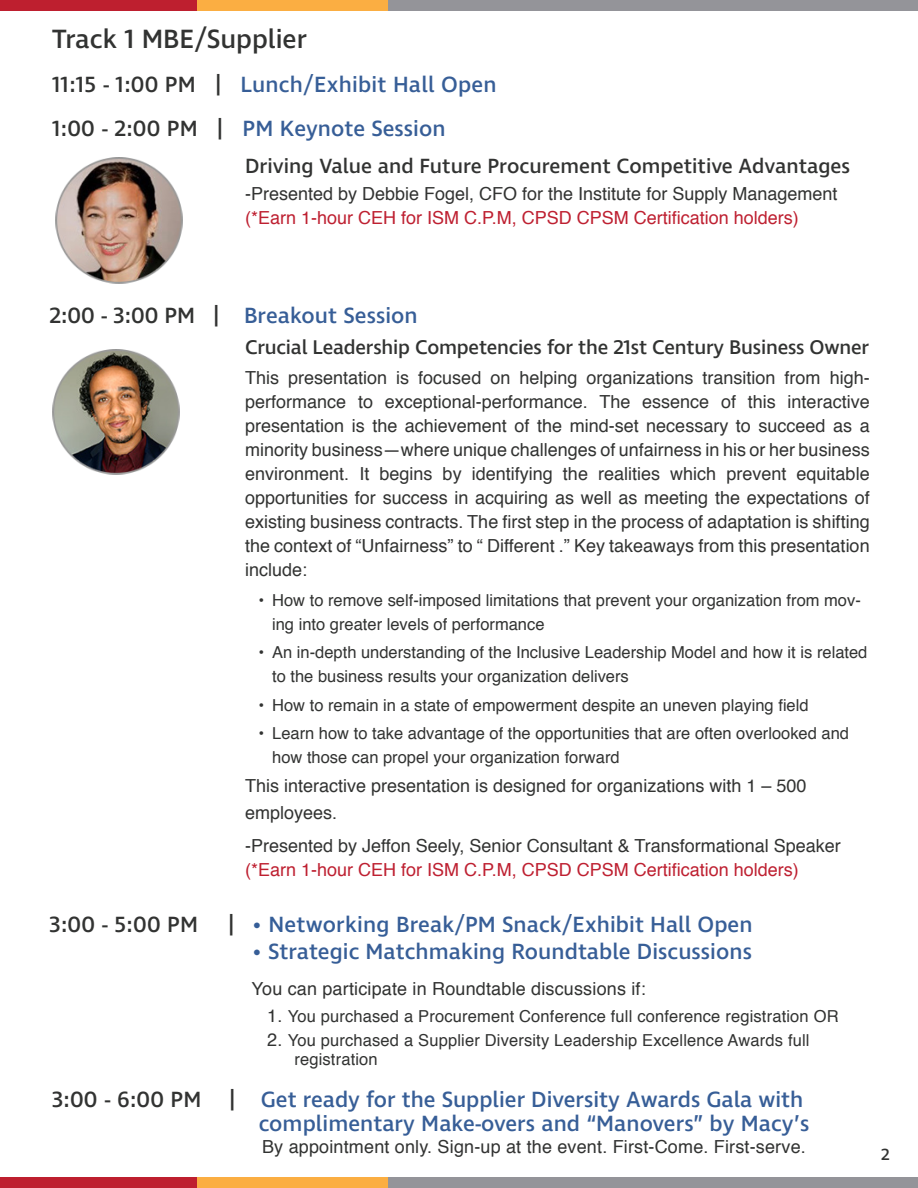
<style>
.page{position:relative;width:918px;height:1188px;background:#fff}
.page>*{position:absolute;margin:0;border:0;box-sizing:border-box;transform-origin:0 0}
.t1{font:500 27px "Ingra";color:#323332}
.t2{font:500 22.5px "Ingra";letter-spacing:.005em;color:#375e97}
.t3{font:500 22.5px "Ingra";color:#323332}
.t4{font:500 21px "Ingra";color:#323332}
.t5{font:500 20.25px "Ingra";letter-spacing:-.01em;color:#323332}
.t6{font:18px/24px "Helvetica";color:#323332;text-align:justify}
.t7{font:18px "Helvetica";color:#be2031}
.t8{font:16.5px/24px "Helvetica";color:#323332}
.t9{font:500 16.5px "Ingra";color:#323332}
.s1{color:#323332}
.s2{color:#355e98}
.s3{font-size:18px}
</style>
<div class="page">
<div style="left:197px;top:0;width:193px;height:11px;background:#fbae42"></div>
<div style="left:0;top:0;width:197px;height:11px;background:#be1f2f"></div>
<div style="left:389px;top:0;width:529px;height:11px;background:#949499"></div>
<div style="left:197px;top:1177px;width:193px;height:11px;background:#fbae42"></div>
<div style="left:0;top:1177px;width:197px;height:11px;background:#be1f2f"></div>
<div style="left:389px;top:1177px;width:529px;height:11px;background:#949499"></div>
<img style="left:52px;top:349px;width:128px;height:126px">
<img style="left:55px;top:157px;width:128px;height:127px">
<p class="t1" style="left:52px;top:22px;width:257px">Track 1 MBE/Supplier</p>
<p class="t2" style="left:52px;top:70px;width:446px"><span class="s1">11:15 - 1:00 PM |</span> Lunch/Exhibit Hall Open</p>
<p class="t2" style="left:52px;top:114px;width:395px"><span class="s1">1:00 - 2:00 PM |</span> PM Keynote Session</p>
<p class="t4" style="left:245px;top:153px;width:607px">Driving Value and Future Procurement Competitive Advantages</p>
<p class="t6" style="left:245px;top:182px;width:594px">-Presented by Debbie Fogel, CFO for the Institute for Supply Management</p>
<p class="t7" style="left:245px;top:204px;width:555px">(*Earn 1-hour CEH for ISM C.P.M, CPSD CPSM Certification holders)</p>
<p class="t2" style="left:50px;top:302px;width:370px"><span class="s1">2:00 - 3:00 PM |</span> Breakout Session</p>
<p class="t5" style="left:245px;top:334px;width:626px">Crucial Leadership Competencies for the 21st Century Business Owner</p>
<p class="t6" style="left:245px;top:366px;width:626px">This presentation is focused on helping organizations transition from high&shy;performance to exceptional-performance. The essence of this interactive presentation is the achievement of the mind-set necessary to succeed as a minority business—where unique challenges of unfairness in his or her business environment. It begins by identifying the realities which prevent equitable opportunities for success in acquiring as well as meeting the expectations of existing business contracts. The first step in the process of adaptation is shifting the context of “Unfairness” to “ Different .” Key takeaways from this presentation include:</p>
<p class="t8" style="left:272px;top:588px;width:590px;text-indent:-14px">• How to remove self-imposed limitations that prevent your organization from mov&shy;ing into greater levels of performance</p>
<p class="t8" style="left:272px;top:641px;width:597px;text-indent:-14px">• An in-depth understanding of the Inclusive Leadership Model and how it is related to the business results your organization delivers</p>
<p class="t8" style="left:259px;top:693px;width:551px">• How to remain in a state of empowerment despite an uneven playing field</p>
<p class="t8" style="left:272px;top:722px;width:578px;text-indent:-14px">• Learn how to take advantage of the opportunities that are often overlooked and how those can propel your organization forward</p>
<p class="t6" style="left:245px;top:774px;width:563px">This interactive presentation is designed for organizations with 1 – 500</p>
<p class="t6" style="left:245px;top:801px;width:94px">employees.</p>
<p class="t6" style="left:245px;top:834px;width:597px">-Presented by Jeffon Seely, Senior Consultant &amp; Transformational Speaker</p>
<p class="t7" style="left:245px;top:855px;width:555px">(*Earn 1-hour CEH for ISM C.P.M, CPSD CPSM Certification holders)</p>
<p class="t3" style="left:50px;top:910px;width:150px">3:00 - 5:00 PM</p>
<p class="t2" style="left:228px;top:910px;width:526px"><span class="s1">|</span> <span class="s2">• Networking</span> Break/PM Snack/Exhibit Hall Open</p>
<p class="t2" style="left:252px;top:937px;width:501px">• Strategic Matchmaking Roundtable Discussions</p>
<p class="t6" style="left:252px;top:977px;width:396px">You can participate in Roundtable discussions if:</p>
<p class="t8" style="left:267px;top:1005px;width:573px"><span class="s3">1.</span> You purchased a Procurement Conference full conference registration OR</p>
<p class="t8" style="left:267px;top:1029px;width:544px"><span class="s3">2.</span> You purchased a Supplier Diversity Leadership Excellence Awards full</p>
<p class="t8" style="left:294px;top:1048px;width:85px">registration</p>
<p class="t2" style="left:52px;top:1085px;width:753px"><span class="s1">3:00 - 6:00 PM |</span> Get ready for the Supplier Diversity Awards Gala with</p>
<p class="t2" style="left:259px;top:1109px;width:552px">complimentary Make-overs and “Manovers” by Macy’s</p>
<p class="t6" style="left:262px;top:1136px;width:545px">By appointment only. Sign-up at the event. First-Come. First-serve.</p>
<p class="t9" style="left:881px;top:1145px;width:10px">2</p>
</div>
